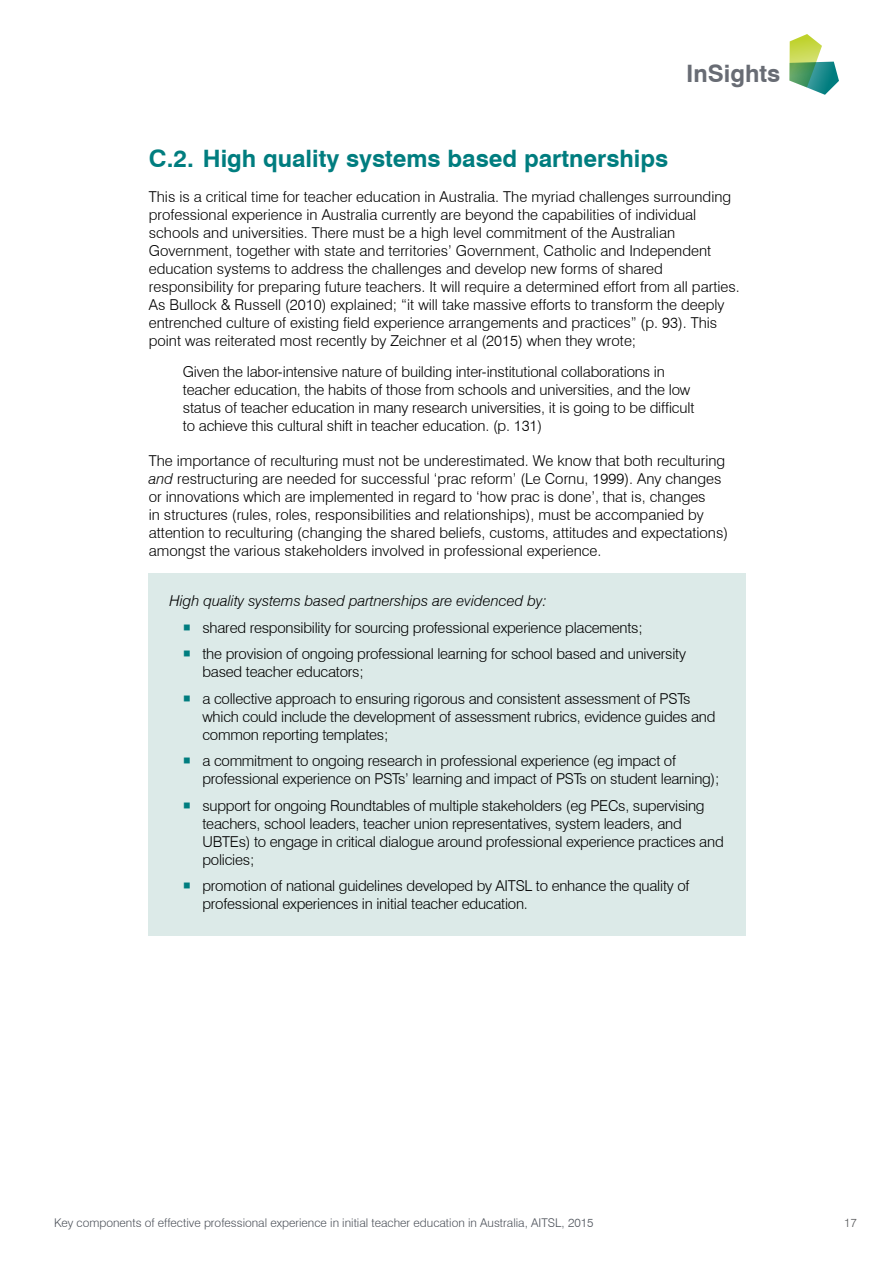
<style>
.page{position:relative;width:893px;height:1263px;background:#fff}
.page>*{position:absolute;margin:0;border:0;box-sizing:border-box;transform-origin:0 0}
.t1{font:700 24px "Swiss 721 BT";color:#007d7f}
.t2{font:700 24px "Swiss 721 BT";color:#686c74}
.t3{font:300 15px/18px "Swiss 721 BT";color:#000}
.t4{font:italic 300 15px "Swiss 721 BT";color:#000}
.t5{font:300 12px "Swiss 721 BT";color:#4d525a}
.t6{font:300 12px "Swiss 721 BT";color:#58595b}
.s1{font-style:italic}
</style>
<div class="page">
<svg style="left:789px;top:34px;width:50px;height:61px"></svg>
<div style="left:148px;top:574px;width:598px;height:362px;background:#dceae8"></div>
<h1 class="t2" style="left:686px;top:58px;width:96px">InSights</h1>
<h1 class="t1" style="left:149px;top:144px;width:521px">C.2. High quality systems based partnerships</h1>
<p class="t3" style="left:149px;top:188px;width:592px">This is a critical time for teacher education in Australia. The myriad challenges surrounding professional experience in Australia currently are beyond the capabilities of individual schools and universities. There must be a high level commitment of the Australian Government, together with state and territories’ Government, Catholic and Independent education systems to address the challenges and develop new forms of shared responsibility for preparing future teachers. It will require a determined effort from all parties.<br>As Bullock &amp; Russell (2010) explained; “it will take massive efforts to transform the deeply entrenched culture of existing field experience arrangements and practices” (p. 93). This point was reiterated most recently by Zeichner et al (2015) when they wrote;</p>
<p class="t3" style="left:183px;top:362px;width:513px">Given the labor-intensive nature of building inter-institutional collaborations in teacher education, the habits of those from schools and universities, and the low status of teacher education in many research universities, it is going to be difficult to achieve this cultural shift in teacher education. (p. 131)</p>
<p class="t3" style="left:149px;top:452px;width:581px">The importance of reculturing must not be underestimated. We know that both reculturing <span class="s1">and</span> restructuring are needed for successful ‘prac reform’ (Le Cornu, 1999). Any changes or innovations which are implemented in regard to ‘how prac is done’, that is, changes<br>in structures (rules, roles, responsibilities and relationships), must be accompanied by attention to reculturing (changing the shared beliefs, customs, attitudes and expectations) amongst the various stakeholders involved in professional experience.</p>
<p class="t4" style="left:169px;top:592px;width:379px">High quality systems based partnerships are evidenced by:</p>
<p class="t3" style="left:202px;top:614px;width:485px;line-height:26.5px">shared responsibility for sourcing professional experience placements;<br>the provision of ongoing professional learning for school based and university</p>
<p class="t3" style="left:202px;top:659px;width:489px;line-height:26.5px">based teacher educators;<br>a collective approach to ensuring rigorous and consistent assessment of PSTs</p>
<p class="t3" style="left:202px;top:707px;width:515px">which could include the development of assessment rubrics, evidence guides and common reporting templates;</p>
<p class="t3" style="left:202px;top:752px;width:519px">a commitment to ongoing research in professional experience (eg impact of professional experience on PSTs’ learning and impact of PSTs on student learning);</p>
<p class="t3" style="left:202px;top:796px;width:523px">support for ongoing Roundtables of multiple stakeholders (eg PECs, supervising teachers, school leaders, teacher union representatives, system leaders, and UBTEs) to engage in critical dialogue around professional experience practices and policies;</p>
<p class="t3" style="left:202px;top:877px;width:489px">promotion of national guidelines developed by AITSL to enhance the quality of professional experiences in initial teacher education.</p>
<p class="t5" style="left:54px;top:1216px;width:541px">Key components of effective professional experience in initial teacher education in Australia, AITSL, 2015</p>
<p class="t6" style="left:844px;top:1216px;width:14px">17</p>
</div>
